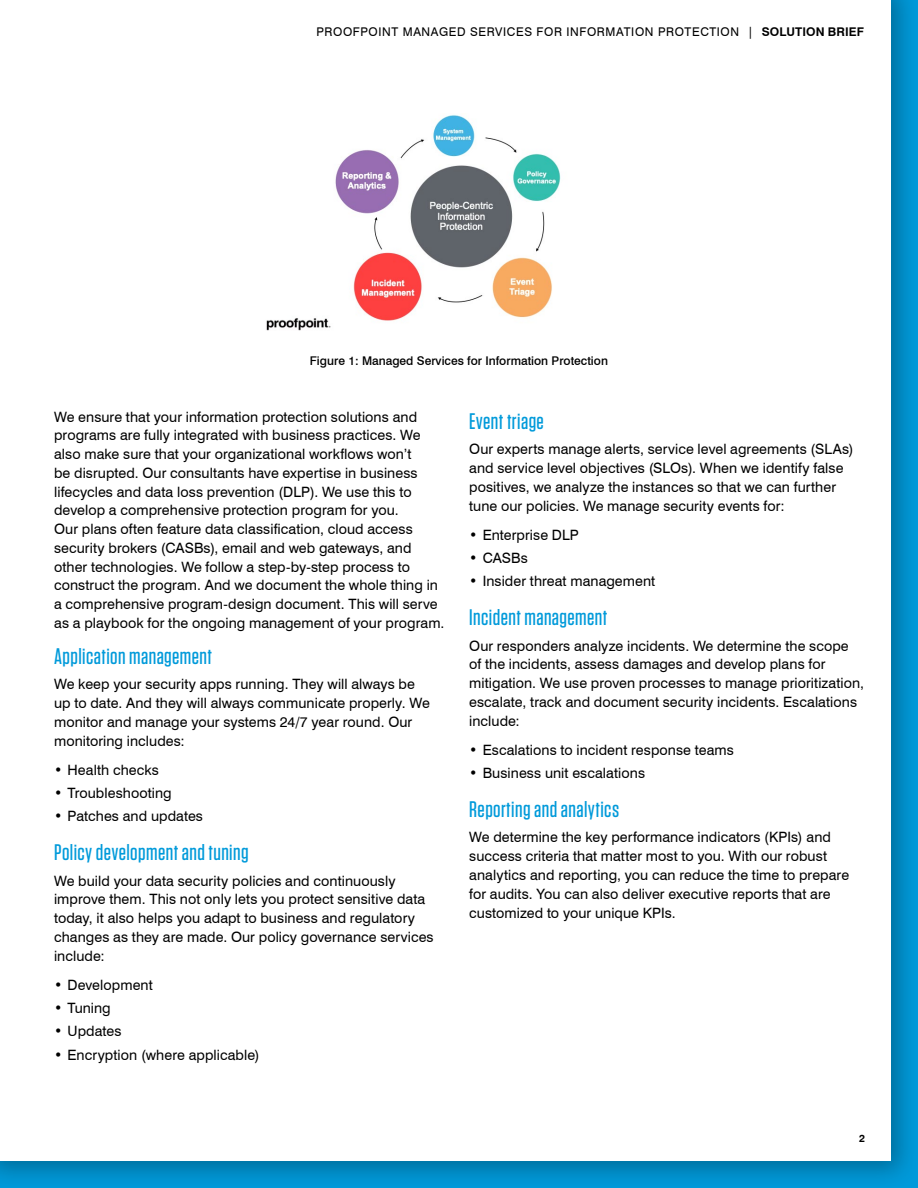
<style>
.page{position:relative;width:918px;height:1188px;background:#fff}
.page>*{position:absolute;margin:0;border:0;box-sizing:border-box;transform-origin:0 0}
.t1{font:500 22.5px "Tungsten";letter-spacing:.02em;color:#009ada}
.t2{font:14.25px/18.8px "Swiss 721 BT";letter-spacing:.005em;color:#000}
.t3{font:12px "Swiss 721 BT";letter-spacing:.05em;color:#000}
.t4{font:500 12px "Swiss 721 BT";color:#000}
.t5{font:700 10.5px "Swiss 721 BT";color:#000}
.s1{font-weight:700}
</style>
<div class="page">
<div style="left:0;top:0;width:918px;height:1188px;background:#000;opacity:.3"></div>
<div style="left:0;top:0;width:891px;height:1161px;background:#fff"></div>
<img style="left:266px;top:115px;width:295px;height:216px">
<p class="t3" style="left:316px;top:25px;width:549px">PROOFPOINT MANAGED SERVICES FOR INFORMATION PROTECTION | <span class="s1">SOLUTION BRIEF</span></p>
<p class="t4" style="left:310px;top:353px;width:300px">Figure 1: Managed Services for Information Protection</p>
<p class="t2" style="left:54px;top:407px;width:392px">We ensure that your information protection solutions and programs are fully integrated with business practices. We also make sure that your organizational workflows won’t<br>be disrupted. Our consultants have expertise in business lifecycles and data loss prevention (DLP). We use this to develop a comprehensive protection program for you.<br>Our plans often feature data classification, cloud access security brokers (CASBs), email and web gateways, and other technologies. We follow a step-by-step process to construct the program. And we document the whole thing in a comprehensive program-design document. This will serve as a playbook for the ongoing management of your program.</p>
<h1 class="t1" style="left:54px;top:644px;width:159px">Application management</h1>
<p class="t2" style="left:54px;top:675px;width:377px">We keep your security apps running. They will always be up to date. And they will always communicate properly. We monitor and manage your systems 24/7 year round. Our monitoring includes:</p>
<p class="t2" style="left:54px;top:761px;width:106px">• Health checks</p>
<p class="t2" style="left:54px;top:784px;width:119px">• Troubleshooting</p>
<p class="t2" style="left:54px;top:807px;width:150px">• Patches and updates</p>
<h1 class="t1" style="left:54px;top:841px;width:196px">Policy development and tuning</h1>
<p class="t2" style="left:54px;top:871px;width:381px">We build your data security policies and continuously improve them. This not only lets you protect sensitive data today, it also helps you adapt to business and regulatory changes as they are made. Our policy governance services include:</p>
<p class="t2" style="left:54px;top:976px;width:100px">• Development</p>
<p class="t2" style="left:54px;top:999px;width:58px">• Tuning</p>
<p class="t2" style="left:54px;top:1022px;width:69px">• Updates</p>
<p class="t2" style="left:54px;top:1045px;width:207px">• Encryption (where applicable)</p>
<h1 class="t1" style="left:469px;top:409px;width:76px">Event triage</h1>
<p class="t2" style="left:469px;top:440px;width:386px">Our experts manage alerts, service level agreements (SLAs) and service level objectives (SLOs). When we identify false positives, we analyze the instances so that we can further tune our policies. We manage security events for:</p>
<p class="t2" style="left:469px;top:526px;width:111px">• Enterprise DLP</p>
<p class="t2" style="left:469px;top:549px;width:60px">• CASBs</p>
<p class="t2" style="left:469px;top:572px;width:188px">• Insider threat management</p>
<h1 class="t1" style="left:469px;top:606px;width:140px">Incident management</h1>
<p class="t2" style="left:469px;top:636px;width:396px">Our responders analyze incidents. We determine the scope of the incidents, assess damages and develop plans for mitigation. We use proven processes to manage prioritization, escalate, track and document security incidents. Escalations include:</p>
<p class="t2" style="left:469px;top:741px;width:266px">• Escalations to incident response teams</p>
<p class="t2" style="left:469px;top:764px;width:177px">• Business unit escalations</p>
<h1 class="t1" style="left:469px;top:797px;width:152px">Reporting and analytics</h1>
<p class="t2" style="left:469px;top:828px;width:381px">We determine the key performance indicators (KPIs) and success criteria that matter most to you. With our robust analytics and reporting, you can reduce the time to prepare for audits. You can also deliver executive reports that are customized to your unique KPIs.</p>
<p class="t5" style="left:859px;top:1132px;width:7px">2</p>
</div>
